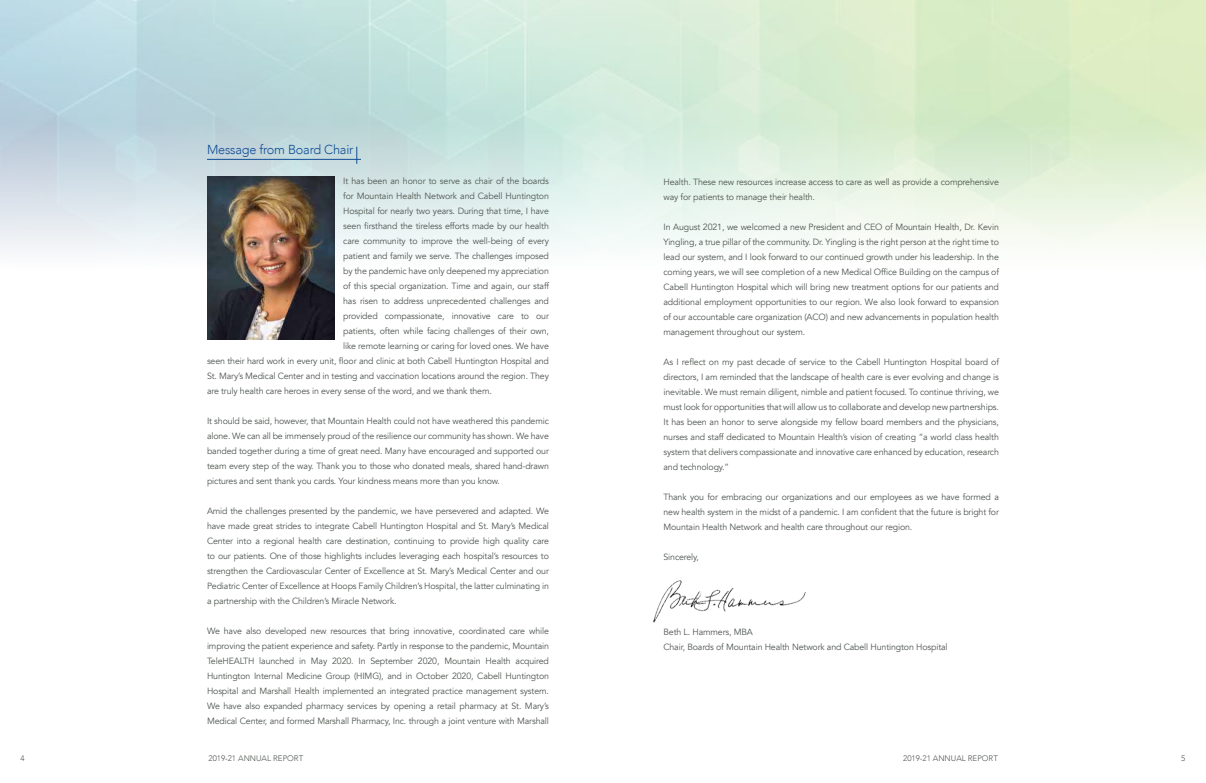
<style>
.page{position:relative;width:1206px;height:783px;background:#fff}
.page>*{position:absolute;margin:0;border:0;box-sizing:border-box;transform-origin:0 0}
.t1{font:300 13px "Avenir";letter-spacing:-.015em;color:#114d97}
.t2{font:9px/15px "Avenir";letter-spacing:-.015em;color:#4f5650;text-align:justify}
.t3{font:300 8px "Avenir";color:#4f5650}
</style>
<div class="page">
<img style="left:0;top:0;width:1206px;height:340px">
<hr style="left:207px;top:159px;width:154px;height:1px;background:#114d97">
<svg style="left:357px;top:147px;width:1px;height:17px"></svg>
<img style="left:653px;top:580px;width:153px;height:43px">
<img style="left:207px;top:176px;width:127px;height:163px">
<h1 class="t1" style="left:207px;top:142px;width:148px">Message from Board Chair</h1>
<p class="t2" style="left:343px;top:174px;width:207px">It has been an honor to serve as chair of the boards</p>
<p class="t2" style="left:343px;top:189px;width:207px">for Mountain Health Network and Cabell Huntington</p>
<p class="t2" style="left:343px;top:204px;width:207px">Hospital for nearly two years. During that time, I have</p>
<p class="t2" style="left:343px;top:219px;width:207px">seen firsthand the tireless efforts made by our health</p>
<p class="t2" style="left:343px;top:234px;width:207px">care community to improve the well-being of every</p>
<p class="t2" style="left:343px;top:249px;width:207px">patient and family we serve. The challenges imposed</p>
<p class="t2" style="left:343px;top:264px;width:207px">by the pandemic have only deepened my appreciation</p>
<p class="t2" style="left:343px;top:279px;width:207px">of this special organization. Time and again, our staff</p>
<p class="t2" style="left:343px;top:294px;width:207px">has risen to address unprecedented challenges and</p>
<p class="t2" style="left:343px;top:309px;width:207px">provided compassionate, innovative care to our</p>
<p class="t2" style="left:343px;top:324px;width:207px">patients, often while facing challenges of their own,</p>
<p class="t2" style="left:343px;top:339px;width:207px">like remote learning or caring for loved ones. We have</p>
<p class="t2" style="left:207px;top:354px;width:344px">seen their hard work in every unit, floor and clinic at both Cabell Huntington Hospital and</p>
<p class="t2" style="left:207px;top:369px;width:344px">St. Mary’s Medical Center and in testing and vaccination locations around the region. They</p>
<p class="t2" style="left:207px;top:384px;width:286px">are truly health care heroes in every sense of the word, and we thank them.</p>
<p class="t2" style="left:207px;top:414px;width:344px">It should be said, however, that Mountain Health could not have weathered this pandemic alone. We can all be immensely proud of the resilience our community has shown. We have banded together during a time of great need. Many have encouraged and supported our team every step of the way. Thank you to those who donated meals, shared hand-drawn pictures and sent thank you cards. Your kindness means more than you know.</p>
<p class="t2" style="left:207px;top:504px;width:344px">Amid the challenges presented by the pandemic, we have persevered and adapted. We have made great strides to integrate Cabell Huntington Hospital and St. Mary’s Medical Center into a regional health care destination, continuing to provide high quality care to our patients. One of those highlights includes leveraging each hospital’s resources to strengthen the Cardiovascular Center of Excellence at St. Mary’s Medical Center and our Pediatric Center of Excellence at Hoops Family Children’s Hospital, the latter culminating in a partnership with the Children’s Miracle Network.</p>
<p class="t2" style="left:207px;top:624px;width:344px">We have also developed new resources that bring innovative, coordinated care while improving the patient experience and safety. Partly in response to the pandemic, Mountain TeleHEALTH launched in May 2020. In September 2020, Mountain Health acquired Huntington Internal Medicine Group (HIMG), and in October 2020, Cabell Huntington Hospital and Marshall Health implemented an integrated practice management system.<br>We have also expanded pharmacy services by opening a retail pharmacy at St. Mary’s Medical Center, and formed Marshall Pharmacy, Inc. through a joint venture with Marshall</p>
<p class="t2" style="left:663px;top:175px;width:337px">Health. These new resources increase access to care as well as provide a comprehensive way for patients to manage their health.</p>
<p class="t2" style="left:663px;top:220px;width:337px">In August 2021, we welcomed a new President and CEO of Mountain Health, Dr. Kevin Yingling, a true pillar of the community. Dr. Yingling is the right person at the right time to lead our system, and I look forward to our continued growth under his leadership. In the coming years, we will see completion of a new Medical Office Building on the campus of Cabell Huntington Hospital which will bring new treatment options for our patients and additional employment opportunities to our region. We also look forward to expansion of our accountable care organization (ACO) and new advancements in population health management throughout our system.</p>
<p class="t2" style="left:663px;top:355px;width:337px">As I reflect on my past decade of service to the Cabell Huntington Hospital board of directors, I am reminded that the landscape of health care is ever evolving and change is inevitable. We must remain diligent, nimble and patient focused. To continue thriving, we must look for opportunities that will allow us to collaborate and develop new partnerships.<br>It has been an honor to serve alongside my fellow board members and the physicians, nurses and staff dedicated to Mountain Health’s vision of creating “a world class health system that delivers compassionate and innovative care enhanced by education, research and technology.”</p>
<p class="t2" style="left:663px;top:490px;width:337px">Thank you for embracing our organizations and our employees as we have formed a new health system in the midst of a pandemic. I am confident that the future is bright for Mountain Health Network and health care throughout our region.</p>
<p class="t2" style="left:663px;top:550px;width:37px">Sincerely,</p>
<p class="t2" style="left:663px;top:625px;width:286px">Beth L. Hammers, MBA<br>Chair, Boards of Mountain Health Network and Cabell Huntington Hospital</p>
<p class="t3" style="left:21px;top:753px;width:6px">4</p>
<p class="t3" style="left:209px;top:753px;width:96px">2019-21 ANNUAL REPORT</p>
<p class="t3" style="left:903px;top:753px;width:96px">2019-21 ANNUAL REPORT</p>
<p class="t3" style="left:1181px;top:753px;width:6px">5</p>
</div>
